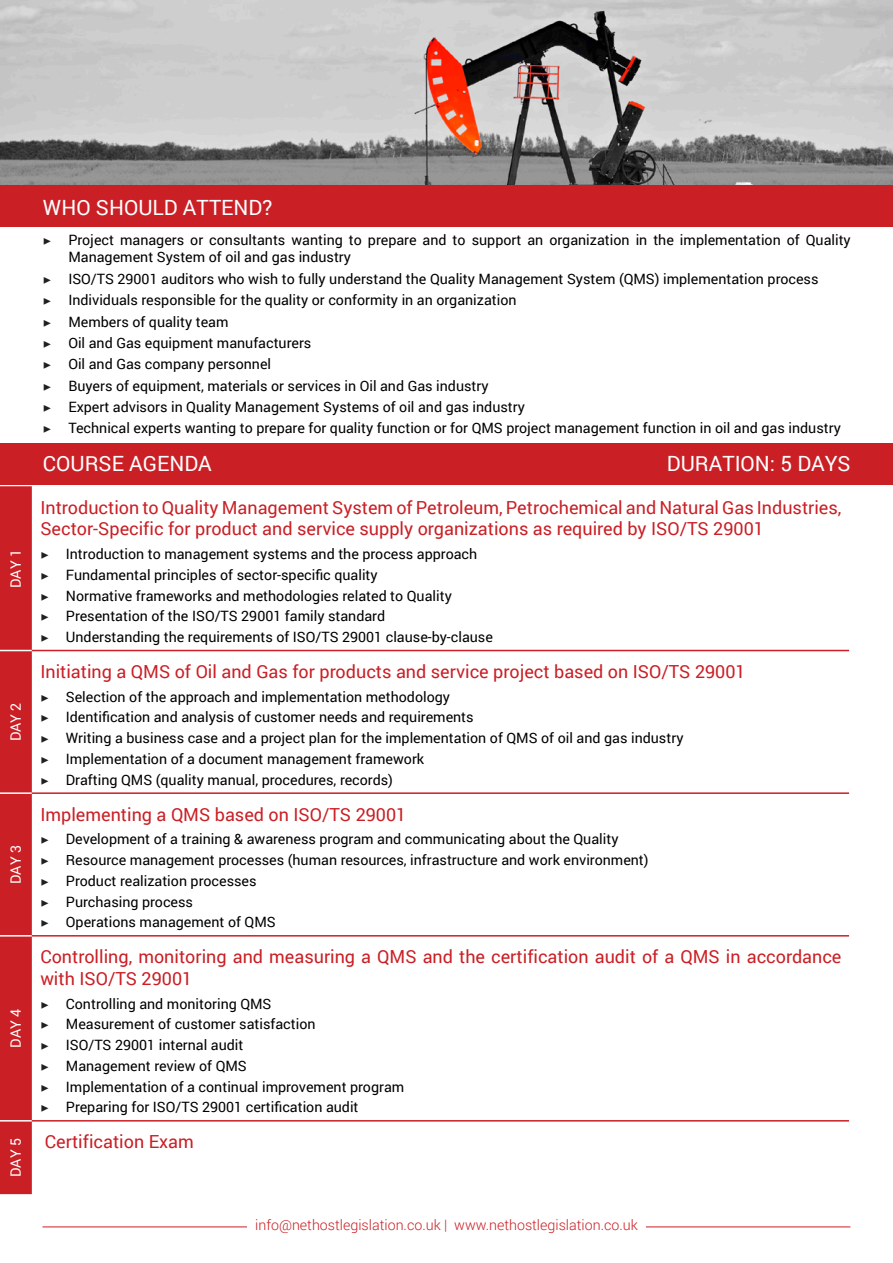
<style>
.page{position:relative;width:893px;height:1263px;background:#fff}
.page>*{position:absolute;margin:0;border:0;box-sizing:border-box;transform-origin:0 0}
.t1{font:21px "Roboto";color:#fff}
.t2{font:18px/21.6px "Roboto";color:#ca1f25}
.t3{font:14.25px/17.1px "Roboto";color:#000}
.t4{font:300 14.25px "Roboto";color:#ca1f25}
.t5{font:14.25px "Roboto";letter-spacing:-.005em;color:#fff}
.s1{font-family:"Minion Pro";color:#231f20}
</style>
<div class="page">
<div style="left:0;top:443px;width:893px;height:41px;background:#ca1f25"></div>
<div style="left:0;top:486px;width:32px;height:708px;background:#ca1f25"></div>
<hr style="left:0;top:650px;width:32px;height:1px;background:#fff">
<hr style="left:0;top:792px;width:32px;height:2px;background:#fff">
<hr style="left:0;top:935px;width:32px;height:1px;background:#fff">
<hr style="left:0;top:1120px;width:32px;height:1px;background:#fff">
<hr style="left:32px;top:650px;width:817px;height:1px;background:#ca1f25">
<hr style="left:32px;top:792px;width:817px;height:2px;background:#ca1f25">
<hr style="left:32px;top:935px;width:817px;height:1px;background:#ca1f25">
<hr style="left:32px;top:1120px;width:817px;height:1px;background:#ca1f25">
<img style="left:0;top:0;width:893px;height:185px">
<div style="left:0;top:185px;width:893px;height:41px;background:#ca1f25"></div>
<hr style="left:43px;top:1226px;width:807px;height:1px;background:#ca1f25">
<div style="left:247px;top:1217px;width:398px;height:19px;background:#fff"></div>
<p class="t1" style="left:43px;top:192px;width:231px">WHO SHOULD ATTEND?</p>
<p class="t5" style="left:6px;top:588px;width:40px;rotate:-90deg">DAY 1</p>
<p class="t5" style="left:6px;top:741px;width:40px;rotate:-90deg">DAY 2</p>
<p class="t5" style="left:6px;top:884px;width:40px;rotate:-90deg">DAY 3</p>
<p class="t5" style="left:6px;top:1048px;width:40px;rotate:-90deg">DAY 4</p>
<p class="t3" style="left:68px;top:231px;width:784px;text-indent:-26px"><span class="s1">▶</span> Project managers or consultants wanting to prepare and to support an organization in the implementation of Quality<br>Management System of oil and gas industry</p>
<p class="t3" style="left:43px;top:270px;width:777px"><span class="s1">▶</span> ISO/TS 29001 auditors who wish to fully understand the Quality Management System (QMS) implementation process</p>
<p class="t3" style="left:43px;top:291px;width:475px"><span class="s1">▶</span> Individuals responsible for the quality or conformity in an organization</p>
<p class="t3" style="left:43px;top:312px;width:187px"><span class="s1">▶</span> Members of quality team</p>
<p class="t3" style="left:43px;top:334px;width:270px"><span class="s1">▶</span> Oil and Gas equipment manufacturers</p>
<p class="t3" style="left:43px;top:355px;width:230px"><span class="s1">▶</span> Oil and Gas company personnel</p>
<p class="t3" style="left:43px;top:376px;width:447px"><span class="s1">▶</span> Buyers of equipment, materials or services in Oil and Gas industry</p>
<p class="t3" style="left:43px;top:398px;width:484px"><span class="s1">▶</span> Expert advisors in Quality Management Systems of oil and gas industry</p>
<p class="t3" style="left:43px;top:419px;width:800px"><span class="s1">▶</span> Technical experts wanting to prepare for quality function or for QMS project management function in oil and gas industry</p>
<p class="t1" style="left:43px;top:448px;width:170px">COURSE AGENDA</p>
<p class="t1" style="left:667px;top:448px;width:185px">DURATION: 5 DAYS</p>
<p class="t2" style="left:40px;top:496px;width:803px">Introduction to Quality Management System of Petroleum, Petrochemical and Natural Gas Industries,<br>Sector-Specific for product and service supply organizations as required by ISO/TS 29001</p>
<p class="t3" style="left:40px;top:545px;width:438px"><span class="s1">▶</span> Introduction to management systems and the process approach</p>
<p class="t3" style="left:40px;top:566px;width:339px"><span class="s1">▶</span> Fundamental principles of sector-specific quality</p>
<p class="t3" style="left:40px;top:586px;width:413px"><span class="s1">▶</span> Normative frameworks and methodologies related to Quality</p>
<p class="t3" style="left:40px;top:607px;width:346px"><span class="s1">▶</span> Presentation of the ISO/TS 29001 family standard</p>
<p class="t3" style="left:40px;top:628px;width:454px"><span class="s1">▶</span> Understanding the requirements of ISO/TS 29001 clause-by-clause</p>
<p class="t2" style="left:40px;top:660px;width:707px">Initiating a QMS of Oil and Gas for products and service project based on ISO/TS 29001</p>
<p class="t3" style="left:40px;top:687px;width:411px"><span class="s1">▶</span> Selection of the approach and implementation methodology</p>
<p class="t3" style="left:40px;top:708px;width:435px"><span class="s1">▶</span> Identification and analysis of customer needs and requirements</p>
<p class="t3" style="left:40px;top:729px;width:645px"><span class="s1">▶</span> Writing a business case and a project plan for the implementation of QMS of oil and gas industry</p>
<p class="t3" style="left:40px;top:750px;width:385px"><span class="s1">▶</span> Implementation of a document management framework</p>
<p class="t3" style="left:40px;top:770px;width:354px"><span class="s1">▶</span> Drafting QMS (quality manual, procedures, records)</p>
<p class="t2" style="left:40px;top:803px;width:367px">Implementing a QMS based on ISO/TS 29001</p>
<p class="t3" style="left:40px;top:830px;width:580px"><span class="s1">▶</span> Development of a training &amp; awareness program and communicating about the Quality</p>
<p class="t3" style="left:40px;top:851px;width:610px"><span class="s1">▶</span> Resource management processes (human resources, infrastructure and work environment)</p>
<p class="t3" style="left:40px;top:872px;width:218px"><span class="s1">▶</span> Product realization processes</p>
<p class="t3" style="left:40px;top:892px;width:154px"><span class="s1">▶</span> Purchasing process</p>
<p class="t3" style="left:40px;top:913px;width:237px"><span class="s1">▶</span> Operations management of QMS</p>
<p class="t2" style="left:40px;top:945px;width:803px">Controlling, monitoring and measuring a QMS and the certification audit of a QMS in accordance with ISO/TS 29001</p>
<p class="t3" style="left:40px;top:994px;width:233px"><span class="s1">▶</span> Controlling and monitoring QMS</p>
<p class="t3" style="left:40px;top:1015px;width:277px"><span class="s1">▶</span> Measurement of customer satisfaction</p>
<p class="t3" style="left:40px;top:1036px;width:205px"><span class="s1">▶</span> ISO/TS 29001 internal audit</p>
<p class="t3" style="left:40px;top:1057px;width:208px"><span class="s1">▶</span> Management review of QMS</p>
<p class="t3" style="left:40px;top:1077px;width:365px"><span class="s1">▶</span> Implementation of a continual improvement program</p>
<p class="t3" style="left:40px;top:1098px;width:320px"><span class="s1">▶</span> Preparing for ISO/TS 29001 certification audit</p>
<p class="t5" style="left:6px;top:1177px;width:40px;rotate:-90deg">DAY 5</p>
<p class="t2" style="left:45px;top:1130px;width:151px">Certification Exam</p>
<p class="t4" style="left:255px;top:1215px;width:384px">info@nethostlegislation.co.uk | www.nethostlegislation.co.uk</p>
</div>
